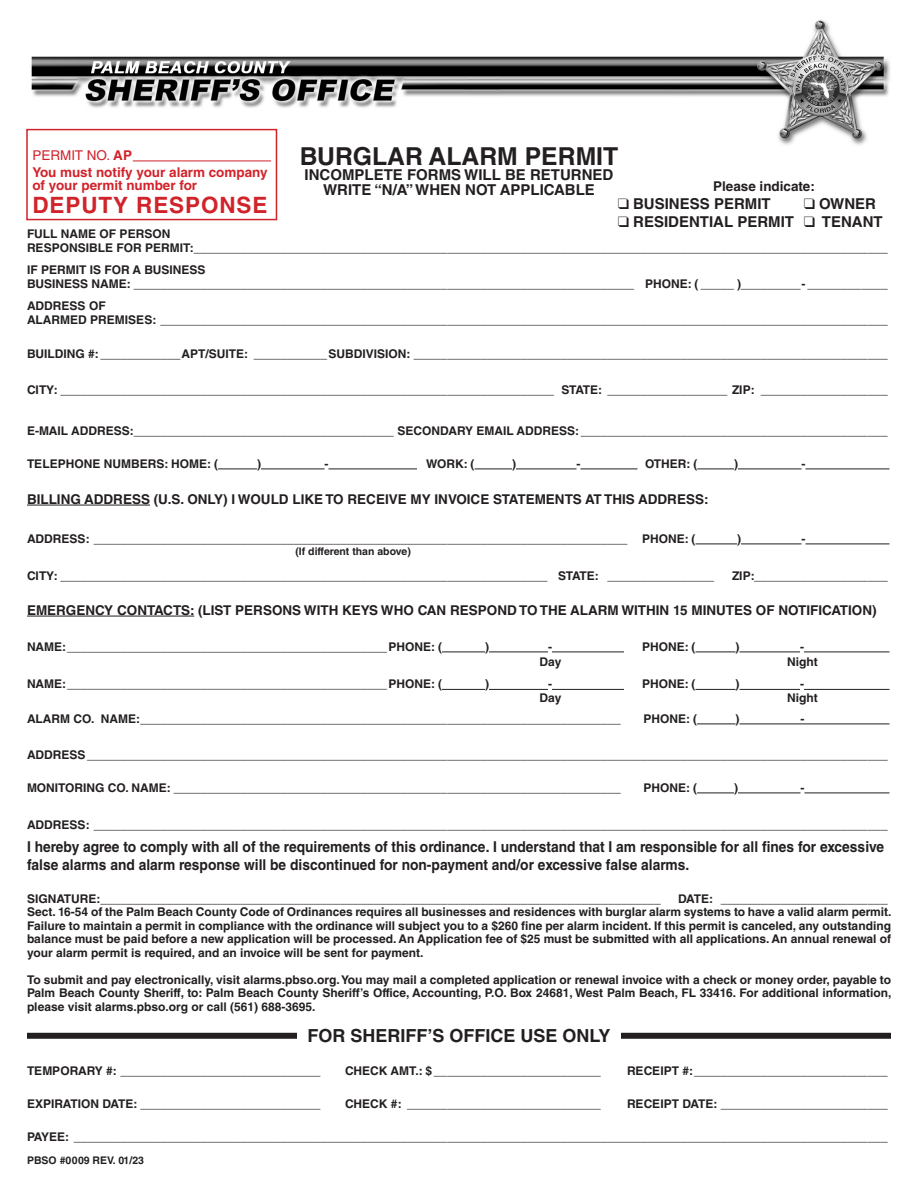
<style>
.page{position:relative;width:918px;height:1188px;background:#fff}
.page>*{position:absolute;margin:0;border:0;box-sizing:border-box;transform-origin:0 0}
.t1{font:700 24.75px "Helvetica LT Std";color:#231f20}
.t2{font:700 22.5px "Helvetica LT Std";letter-spacing:.04em;color:#d1232a}
.t3{font:700 18px "Helvetica LT Std";color:#231f20}
.t4{font:700 15px/18px "Helvetica LT Std";color:#231f20;scale:.92 1}
.t5{font:700 15px "Helvetica LT Std";color:#231f20}
.t6{font:700 13.5px "Helvetica LT Std";color:#231f20}
.t7{font:700 13.5px/13.5px "Helvetica LT Std";color:#d1232a}
.t8{font:13.5px "Helvetica LT Std";color:#d1232a}
.t9{font:700 12px/13.5px "Helvetica LT Std";color:#231f20;text-align:justify}
.t10{font:700 10.5px "Helvetica LT Std";color:#231f20}
.s1{font-weight:700}
</style>
<div class="page">
<img style="left:27px;top:20px;width:863px;height:157px">
<hr style="left:218px;top:469px;width:39px;height:1px;background:#231f20">
<hr style="left:261px;top:469px;width:64px;height:1px;background:#231f20">
<hr style="left:328px;top:469px;width:89px;height:1px;background:#231f20">
<hr style="left:475px;top:469px;width:37px;height:1px;background:#231f20">
<hr style="left:516px;top:469px;width:61px;height:1px;background:#231f20">
<hr style="left:580px;top:469px;width:58px;height:1px;background:#231f20">
<hr style="left:697px;top:469px;width:37px;height:1px;background:#231f20">
<hr style="left:738px;top:469px;width:64px;height:1px;background:#231f20">
<hr style="left:806px;top:469px;width:84px;height:1px;background:#231f20">
<hr style="left:27px;top:505px;width:123px;height:1px;background:#231f20">
<hr style="left:696px;top:544px;width:41px;height:1px;background:#231f20">
<hr style="left:741px;top:544px;width:61px;height:1px;background:#231f20">
<hr style="left:806px;top:544px;width:84px;height:1px;background:#231f20">
<hr style="left:27px;top:616px;width:167px;height:1px;background:#231f20">
<hr style="left:442px;top:652px;width:43px;height:1px;background:#231f20">
<hr style="left:489px;top:652px;width:59px;height:1px;background:#231f20">
<hr style="left:552px;top:652px;width:72px;height:1px;background:#231f20">
<hr style="left:696px;top:652px;width:40px;height:1px;background:#231f20">
<hr style="left:740px;top:652px;width:60px;height:1px;background:#231f20">
<hr style="left:804px;top:652px;width:86px;height:1px;background:#231f20">
<hr style="left:442px;top:689px;width:43px;height:1px;background:#231f20">
<hr style="left:489px;top:689px;width:59px;height:1px;background:#231f20">
<hr style="left:552px;top:689px;width:72px;height:1px;background:#231f20">
<hr style="left:696px;top:689px;width:40px;height:1px;background:#231f20">
<hr style="left:740px;top:689px;width:60px;height:1px;background:#231f20">
<hr style="left:804px;top:689px;width:86px;height:1px;background:#231f20">
<hr style="left:697px;top:724px;width:39px;height:1px;background:#231f20">
<hr style="left:740px;top:724px;width:150px;height:1px;background:#231f20">
<hr style="left:697px;top:793px;width:37px;height:1px;background:#231f20">
<hr style="left:738px;top:793px;width:63px;height:1px;background:#231f20">
<hr style="left:804px;top:793px;width:85px;height:1px;background:#231f20">
<div style="left:26px;top:129px;width:251px;height:91px;border:2px solid #d1232a"></div>
<hr style="left:133px;top:161px;width:138px;height:1px;background:#d1232a">
<div style="left:27px;top:1033px;width:270px;height:6px;background:#231f20"></div>
<div style="left:621px;top:1033px;width:270px;height:6px;background:#231f20"></div>
<p class="t1" style="left:300px;top:141px;width:320px">BURGLAR ALARM PERMIT</p>
<p class="t5" style="left:305px;top:165px;width:310px">INCOMPLETE FORMS WILL BE RETURNED</p>
<p class="t5" style="left:323px;top:180px;width:273px">WRITE “N/A” WHEN NOT APPLICABLE</p>
<p class="t8" style="left:32px;top:148px;width:101px">PERMIT NO. <span class="s1">AP</span></p>
<p class="t7" style="left:32px;top:165px;width:237px">You must notify your alarm company of your permit number for</p>
<p class="t2" style="left:32px;top:191px;width:237px">DEPUTY RESPONSE</p>
<p class="t6" style="left:713px;top:178px;width:103px">Please indicate:</p>
<p class="t5" style="left:618px;top:195px;width:154px">❑ BUSINESS PERMIT</p>
<p class="t5" style="left:804px;top:195px;width:74px">❑ OWNER</p>
<p class="t5" style="left:618px;top:213px;width:267px">❑ RESIDENTIAL PERMIT ❑ TENANT</p>
<p class="t9" style="left:27px;top:227px;width:145px">FULL NAME OF PERSON</p>
<p class="t9" style="left:27px;top:241px;width:862px">RESPONSIBLE FOR PERMIT:________________________________________________________________________________________________________</p>
<p class="t9" style="left:27px;top:263px;width:180px">IF PERMIT IS FOR A BUSINESS</p>
<p class="t9" style="left:27px;top:277px;width:862px">BUSINESS NAME: ___________________________________________________________________________ PHONE: ( _____ )_________- ____________</p>
<p class="t9" style="left:27px;top:299px;width:80px">ADDRESS OF</p>
<p class="t9" style="left:27px;top:313px;width:862px">ALARMED PREMISES: _____________________________________________________________________________________________________________</p>
<p class="t9" style="left:27px;top:347px;width:862px">BUILDING #:____________APT/SUITE: ___________SUBDIVISION: _______________________________________________________________________</p>
<p class="t9" style="left:27px;top:383px;width:862px">CITY: __________________________________________________________________________ STATE: __________________ ZIP: ___________________</p>
<p class="t9" style="left:27px;top:424px;width:862px">E-MAIL ADDRESS:_______________________________________ SECONDARY EMAIL ADDRESS:______________________________________________</p>
<p class="t9" style="left:27px;top:457px;width:193px">TELEPHONE NUMBERS: HOME: (</p>
<p class="t9" style="left:257px;top:457px;width:5px">)</p>
<p class="t9" style="left:325px;top:457px;width:5px">-</p>
<p class="t9" style="left:426px;top:457px;width:50px">WORK: (</p>
<p class="t9" style="left:512px;top:457px;width:5px">)</p>
<p class="t9" style="left:577px;top:457px;width:5px">-</p>
<p class="t9" style="left:645px;top:457px;width:54px">OTHER: (</p>
<p class="t9" style="left:734px;top:457px;width:5px">)</p>
<p class="t9" style="left:802px;top:457px;width:5px">-</p>
<p class="t6" style="left:27px;top:491px;width:683px">BILLING ADDRESS (U.S. ONLY) I WOULD LIKE TO RECEIVE MY INVOICE STATEMENTS AT THIS ADDRESS:</p>
<p class="t9" style="left:27px;top:532px;width:670px">ADDRESS: ________________________________________________________________________________ PHONE: (</p>
<p class="t9" style="left:737px;top:532px;width:5px">)</p>
<p class="t9" style="left:802px;top:532px;width:5px">-</p>
<p class="t10" style="left:295px;top:545px;width:117px">(If different than above)</p>
<p class="t9" style="left:27px;top:569px;width:689px">CITY: _________________________________________________________________________ STATE: ________________</p>
<p class="t9" style="left:732px;top:569px;width:157px">ZIP:____________________</p>
<p class="t6" style="left:27px;top:602px;width:851px">EMERGENCY CONTACTS: (LIST PERSONS WITH KEYS WHO CAN RESPOND TO THE ALARM WITHIN 15 MINUTES OF NOTIFICATION)</p>
<p class="t9" style="left:27px;top:640px;width:417px">NAME:________________________________________________PHONE: (</p>
<p class="t9" style="left:485px;top:640px;width:5px">)</p>
<p class="t9" style="left:548px;top:640px;width:5px">-</p>
<p class="t9" style="left:642px;top:640px;width:55px">PHONE: (</p>
<p class="t9" style="left:736px;top:640px;width:5px">)</p>
<p class="t9" style="left:800px;top:640px;width:5px">-</p>
<p class="t9" style="left:540px;top:655px;width:23px">Day</p>
<p class="t9" style="left:787px;top:655px;width:32px">Night</p>
<p class="t9" style="left:27px;top:677px;width:417px">NAME:________________________________________________PHONE: (</p>
<p class="t9" style="left:485px;top:677px;width:5px">)</p>
<p class="t9" style="left:548px;top:677px;width:5px">-</p>
<p class="t9" style="left:642px;top:677px;width:55px">PHONE: (</p>
<p class="t9" style="left:736px;top:677px;width:5px">)</p>
<p class="t9" style="left:800px;top:677px;width:5px">-</p>
<p class="t9" style="left:540px;top:691px;width:23px">Day</p>
<p class="t9" style="left:787px;top:691px;width:32px">Night</p>
<p class="t9" style="left:27px;top:712px;width:595px">ALARM CO. NAME:________________________________________________________________________</p>
<p class="t9" style="left:644px;top:712px;width:55px">PHONE: (</p>
<p class="t9" style="left:736px;top:712px;width:5px">)</p>
<p class="t9" style="left:801px;top:712px;width:5px">-</p>
<p class="t9" style="left:27px;top:748px;width:862px">ADDRESS________________________________________________________________________________________________________________________</p>
<p class="t9" style="left:27px;top:781px;width:595px">MONITORING CO. NAME: ___________________________________________________________________</p>
<p class="t9" style="left:644px;top:781px;width:55px">PHONE: (</p>
<p class="t9" style="left:734px;top:781px;width:5px">)</p>
<p class="t9" style="left:801px;top:781px;width:5px">-</p>
<p class="t9" style="left:27px;top:818px;width:862px">ADDRESS: _______________________________________________________________________________________________________________________</p>
<p class="t4" style="left:27px;top:837px;width:933px">I hereby agree to comply with all of the requirements of this ordinance. I understand that I am responsible for all fines for excessive false alarms and alarm response will be discontinued for non-payment and/or excessive false alarms.</p>
<p class="t9" style="left:27px;top:892px;width:635px">SIGNATURE:____________________________________________________________________________________</p>
<p class="t9" style="left:678px;top:892px;width:211px">DATE: _________________________</p>
<p class="t9" style="left:27px;top:905px;width:866px">Sect. 16-54 of the Palm Beach County Code of Ordinances requires all businesses and residences with burglar alarm systems to have a valid alarm permit.<br>Failure to maintain a permit in compliance with the ordinance will subject you to a $260 fine per alarm incident. If this permit is canceled, any outstanding balance must be paid before a new application will be processed. An Application fee of $25 must be submitted with all applications. An annual renewal of your alarm permit is required, and an invoice will be sent for payment.</p>
<p class="t9" style="left:27px;top:973px;width:866px">To submit and pay electronically, visit alarms.pbso.org. You may mail a completed application or renewal invoice with a check or money order, payable to Palm Beach County Sheriff, to: Palm Beach County Sheriff’s Office, Accounting, P.O. Box 24681, West Palm Beach, FL 33416. For additional information, please visit alarms.pbso.org or call (561) 688-3695.</p>
<p class="t3" style="left:308px;top:1025px;width:304px">FOR SHERIFF’S OFFICE USE ONLY</p>
<p class="t9" style="left:27px;top:1064px;width:295px">TEMPORARY #: ______________________________</p>
<p class="t9" style="left:345px;top:1064px;width:257px">CHECK AMT.: $ _________________________</p>
<p class="t9" style="left:627px;top:1064px;width:262px">RECEIPT #:_____________________________</p>
<p class="t9" style="left:27px;top:1097px;width:295px">EXPIRATION DATE: ___________________________</p>
<p class="t9" style="left:345px;top:1097px;width:257px">CHECK #: _____________________________</p>
<p class="t9" style="left:627px;top:1097px;width:262px">RECEIPT DATE: _________________________</p>
<p class="t9" style="left:27px;top:1130px;width:862px">PAYEE: __________________________________________________________________________________________________________________________</p>
<p class="t10" style="left:27px;top:1154px;width:119px">PBSO #0009 REV. 01/23</p>
</div>
